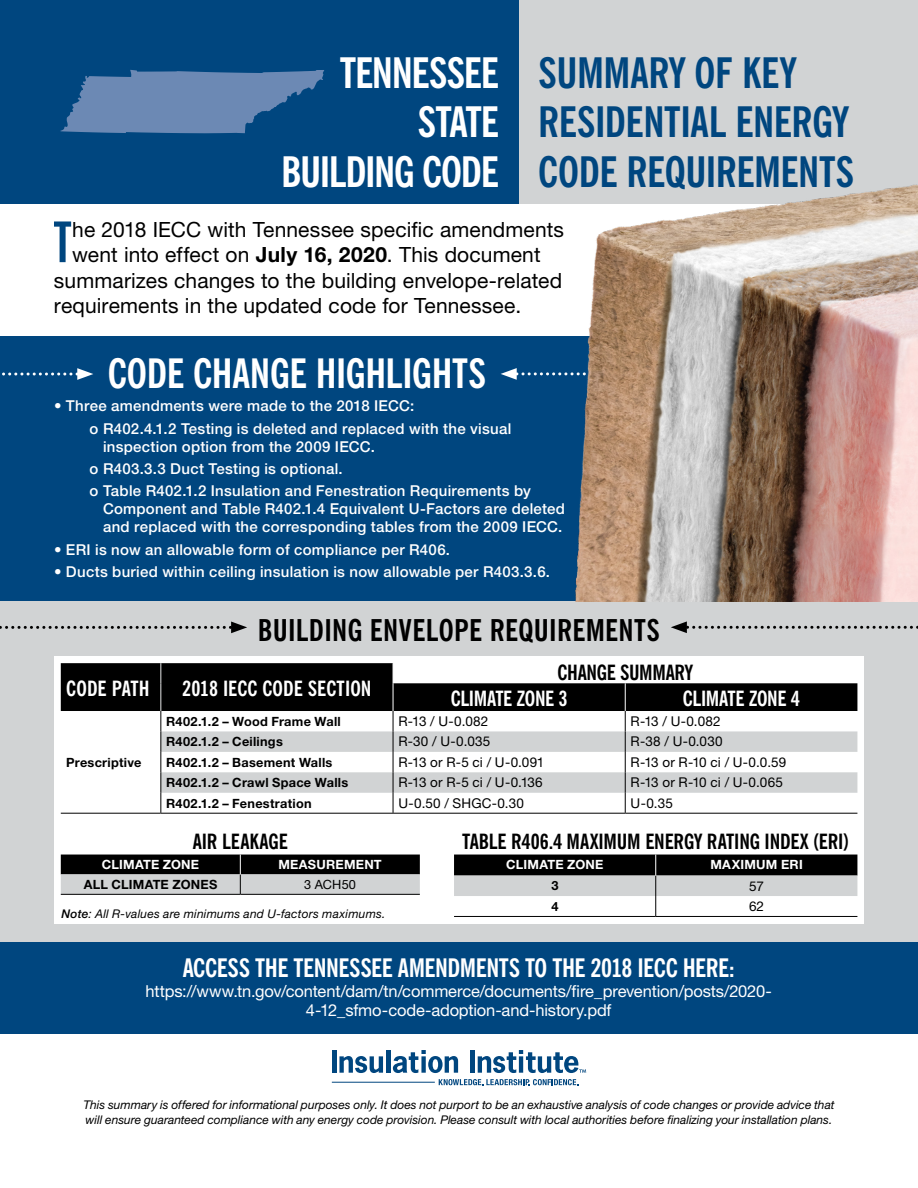
<style>
.page{position:relative;width:918px;height:1188px;background:#fff}
.page>*{position:absolute;margin:0;border:0;box-sizing:border-box;transform-origin:0 0}
.t1{font:700 extra-condensed 56.25px "News Gothic BT";color:#00467f}
.t2{font:700 condensed 42px/49.5px "News Gothic BT";letter-spacing:-.01em;color:#00467f}
.t3{font:700 condensed 42px/49.5px "News Gothic BT";letter-spacing:-.03em;color:#fff;text-align:right}
.t4{font:700 condensed 40.5px "News Gothic BT";letter-spacing:-.01em;color:#fff}
.t5{font:700 condensed 30px "News Gothic BT";letter-spacing:.01em;color:#000}
.t6{font:700 condensed 25.5px "News Gothic BT";letter-spacing:-.02em;color:#fff}
.t7{font:21px "Helvetica Neue LT Std";letter-spacing:.005em;color:#000}
.t8{font:700 condensed 21px "News Gothic BT";letter-spacing:-.01em;color:#000}
.t9{font:700 condensed 21px "News Gothic BT";letter-spacing:-.01em;color:#fff}
.t10{font:16.5px/19.5px "Helvetica Neue LT Std";letter-spacing:-.01em;color:#fff;text-align:center}
.t11{font:500 15px/22.4px "Helvetica Neue LT Std";letter-spacing:.015em;color:#fff}
.t12{font:13.5px "Helvetica Neue LT Std";letter-spacing:.01em;color:#000}
.t13{font:700 12.75px "Helvetica Neue LT Std";letter-spacing:.02em;color:#000}
.t14{font:700 12.75px "Helvetica Neue LT Std";letter-spacing:.015em;color:#fff}
.t15{font:12.75px "Helvetica Neue LT Std";letter-spacing:.01em;color:#000}
.t16{font:italic 12px/15px "Helvetica Neue LT Std";color:#000}
.s1{font-weight:700}
.s2{font-weight:500}
</style>
<div class="page">
<div style="left:0;top:336px;width:918px;height:266px;background:#00467f"></div>
<svg style="left:501px;top:368px;width:65px;height:12px"></svg>
<svg style="left:2px;top:368px;width:91px;height:12px"></svg>
<div style="left:0;top:602px;width:918px;height:385px;background:#d1d3d4"></div>
<hr style="left:332px;top:1050px;width:4px;height:23px;background:#00467f">
<svg style="left:439px;top:1079px;width:139px;height:6px"></svg>
<svg style="left:339px;top:1056px;width:44px;height:17px"></svg>
<hr style="left:386px;top:1050px;width:4px;height:23px;background:#00467f">
<svg style="left:393px;top:1050px;width:65px;height:23px"></svg>
<div style="left:470px;top:1050px;width:5px;height:23px;background:#00467f"></div>
<svg style="left:478px;top:1050px;width:108px;height:23px"></svg>
<hr style="left:332px;top:1082px;width:103px;height:1px;background:#00467f">
<div style="left:499px;top:0;width:419px;height:204px;background:#d1d3d4"></div>
<div style="left:0;top:0;width:518px;height:204px;background:#00467f"></div>
<div style="left:0;top:942px;width:918px;height:92px;background:#00467f"></div>
<div style="left:54px;top:656px;width:810px;height:268px;background:#fff"></div>
<svg style="left:61px;top:855px;width:359px;height:39px;background:#696a6b"></svg>
<hr style="left:61px;top:894px;width:179px;height:1px;background:#000">
<hr style="left:240px;top:894px;width:180px;height:1px;background:#000">
<hr style="left:61px;top:813px;width:99px;height:1px;background:#000">
<hr style="left:160px;top:813px;width:233px;height:1px;background:#000">
<hr style="left:393px;top:813px;width:232px;height:1px;background:#000">
<hr style="left:625px;top:813px;width:232px;height:1px;background:#000">
<svg style="left:61px;top:663px;width:796px;height:150px"></svg>
<svg style="left:60px;top:70px;width:264px;height:63px"></svg>
<svg style="left:671px;top:621px;width:247px;height:12px"></svg>
<svg style="left:0;top:622px;width:247px;height:11px"></svg>
<img style="left:566px;top:184px;width:352px;height:418px">
<hr style="left:454px;top:916px;width:202px;height:1px;background:#000">
<hr style="left:656px;top:916px;width:201px;height:1px;background:#000">
<svg style="left:454px;top:855px;width:403px;height:61px"></svg>
<h2 class="t3" style="left:281px;top:48px;width:219px">TENNESSEE<br>STATE<br>BUILDING CODE</h2>
<h2 class="t2" style="left:538px;top:48px;width:318px">SUMMARY OF KEY<br>RESIDENTIAL ENERGY<br>CODE REQUIREMENTS</h2>
<h1 class="t1" style="left:54px;top:208px;width:20px">T</h1>
<h3 class="t7" style="left:72px;top:217px;width:493px">he 2018 IECC with Tennessee specific amendments</h3>
<h3 class="t7" style="left:72px;top:242px;width:470px">went into effect on <span class="s1">July 16, 2020</span>. This document</h3>
<h3 class="t7" style="left:54px;top:268px;width:510px">summarizes changes to the building envelope-related</h3>
<h3 class="t7" style="left:54px;top:293px;width:469px">requirements in the updated code for Tennessee.</h3>
<h3 class="t4" style="left:108px;top:349px;width:380px">CODE CHANGE HIGHLIGHTS</h3>
<p class="t11" style="left:90px;top:395px;width:423px;text-indent:-36px">• Three amendments were made to the 2018 IECC:<br>o R402.4.1.2 Testing is deleted and replaced with the visual</p>
<p class="t11" style="left:90px;top:435px;width:443px;text-indent:13px">inspection option from the 2009 IECC.<br>o R403.3.3 Duct Testing is optional.<br>o Table R402.1.2 Insulation and Fenestration Requirements by</p>
<p class="t11" style="left:103px;top:500px;width:464px;line-height:18px">Component and Table R402.1.4 Equivalent U-Factors are deleted and replaced with the corresponding tables from the 2009 IECC.</p>
<p class="t11" style="left:54px;top:538px;width:398px">• ERI is now an allowable form of compliance per R406.</p>
<p class="t11" style="left:54px;top:560px;width:498px">• Ducts buried within ceiling insulation is now allowable per R403.3.6.</p>
<h3 class="t5" style="left:258px;top:612px;width:404px">BUILDING ENVELOPE REQUIREMENTS</h3>
<h3 class="t9" style="left:66px;top:675px;width:85px">CODE PATH</h3>
<h3 class="t9" style="left:182px;top:675px;width:191px">2018 IECC CODE SECTION</h3>
<h3 class="t8" style="left:557px;top:660px;width:137px">CHANGE SUMMARY</h3>
<h3 class="t9" style="left:451px;top:685px;width:118px">CLIMATE ZONE 3</h3>
<h3 class="t9" style="left:683px;top:685px;width:118px">CLIMATE ZONE 4</h3>
<p class="t13" style="left:66px;top:754px;width:77px">Prescriptive</p>
<p class="t13" style="left:166px;top:713px;width:176px">R402.1.2 – Wood Frame Wall</p>
<p class="t12" style="left:398px;top:713px;width:91px">R-13 / U-0.082</p>
<p class="t12" style="left:631px;top:713px;width:91px">R-13 / U-0.082</p>
<p class="t13" style="left:166px;top:734px;width:118px">R402.1.2 – Ceilings</p>
<p class="t12" style="left:398px;top:734px;width:93px">R-30 / U-0.035</p>
<p class="t12" style="left:631px;top:734px;width:93px">R-38 / U-0.030</p>
<p class="t13" style="left:166px;top:754px;width:168px">R402.1.2 – Basement Walls</p>
<p class="t12" style="left:398px;top:754px;width:148px">R-13 or R-5 ci / U-0.091</p>
<p class="t12" style="left:631px;top:754px;width:157px">R-13 or R-10 ci / U-0.0.59</p>
<p class="t13" style="left:166px;top:775px;width:184px">R402.1.2 – Crawl Space Walls</p>
<p class="t12" style="left:398px;top:775px;width:146px">R-13 or R-5 ci / U-0.136</p>
<p class="t12" style="left:631px;top:775px;width:154px">R-13 or R-10 ci / U-0.065</p>
<p class="t13" style="left:166px;top:795px;width:147px">R402.1.2 – Fenestration</p>
<p class="t12" style="left:398px;top:795px;width:127px">U-0.50 / SHGC-0.30</p>
<p class="t12" style="left:631px;top:795px;width:44px">U-0.35</p>
<h3 class="t8" style="left:193px;top:829px;width:97px">AIR LEAKAGE</h3>
<p class="t14" style="left:102px;top:857px;width:99px">CLIMATE ZONE</p>
<p class="t14" style="left:278px;top:857px;width:105px">MEASUREMENT</p>
<p class="t13" style="left:84px;top:877px;width:135px">ALL CLIMATE ZONES</p>
<p class="t15" style="left:304px;top:877px;width:53px">3 ACH50</p>
<p class="t16" style="left:62px;top:906px;width:325px"><span class="s2">Note</span>: All R-values are minimums and U-factors maximums.</p>
<h3 class="t8" style="left:462px;top:829px;width:389px">TABLE R406.4 MAXIMUM ENERGY RATING INDEX (ERI)</h3>
<p class="t14" style="left:506px;top:857px;width:99px">CLIMATE ZONE</p>
<p class="t14" style="left:710px;top:857px;width:94px">MAXIMUM ERI</p>
<p class="t13" style="left:551px;top:878px;width:9px">3</p>
<p class="t12" style="left:749px;top:878px;width:16px">57</p>
<p class="t13" style="left:551px;top:898px;width:9px">4</p>
<p class="t12" style="left:749px;top:898px;width:17px">62</p>
<h3 class="t6" style="left:183px;top:953px;width:554px">ACCESS THE TENNESSEE AMENDMENTS TO THE 2018 IECC HERE:</h3>
<p class="t10" style="left:146px;top:981px;width:628px">https://www.tn.gov/content/dam/tn/commerce/documents/fire_prevention/posts/2020-<br>4-12_sfmo-code-adoption-and-history.pdf</p>
<p class="t16" style="left:83px;top:1097px;width:753px">This summary is offered for informational purposes only. It does not purport to be an exhaustive analysis of code changes or provide advice that will ensure guaranteed compliance with any energy code provision. Please consult with local authorities before finalizing your installation plans.</p>
</div>
